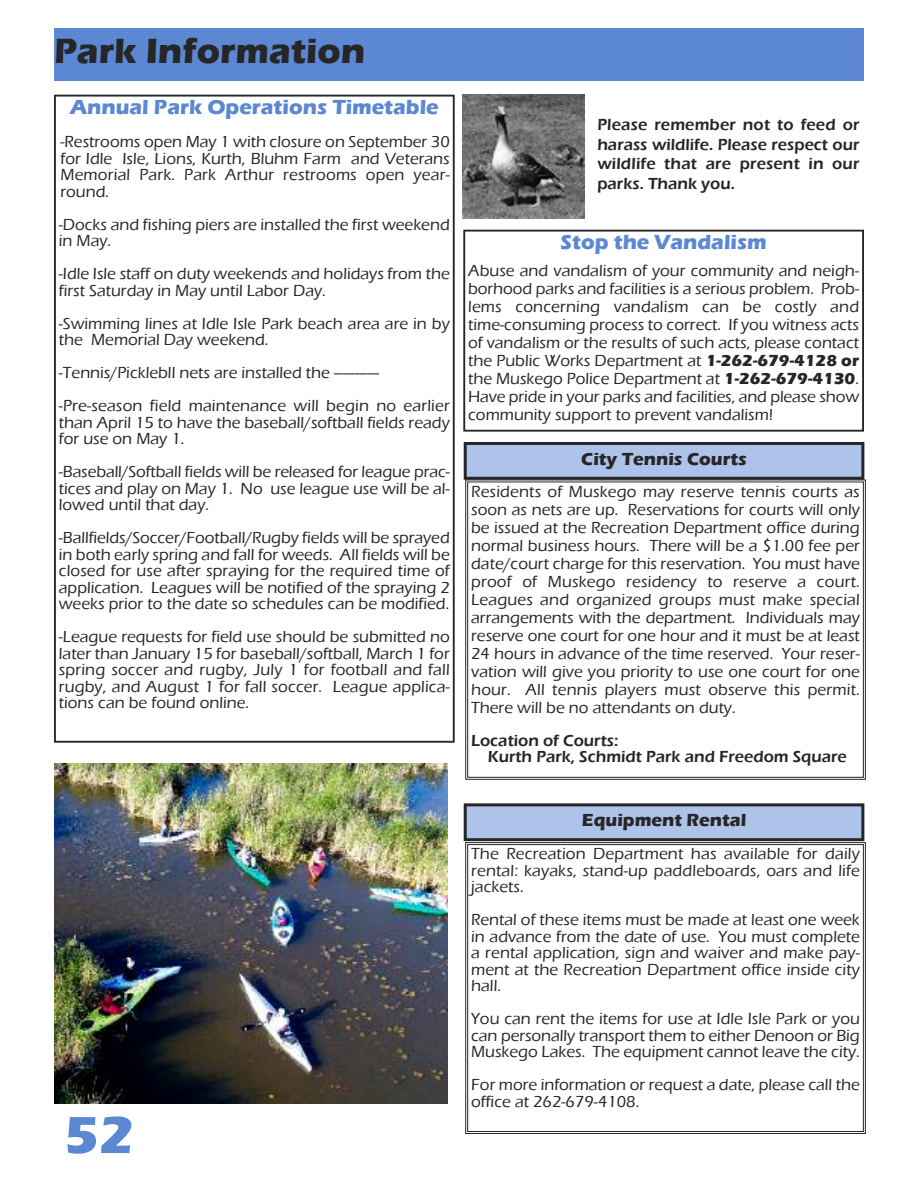
<style>
.page{position:relative;width:918px;height:1188px;background:#fff}
.page>*{position:absolute;margin:0;border:0;box-sizing:border-box;transform-origin:0 0}
.t1{font:700 54px "Eras ITC";color:#5b87d3}
.t2{font:700 36px "Eras ITC";color:#272627}
.t3{font:700 21px "Eras ITC";color:#5b87d3}
.t4{font:700 18px "Eras ITC";color:#272627}
.t5{font:500 16.5px/16.5px "Eras ITC";color:#272627;text-align:justify}
.t6{font:600 16.5px/19.8px "Eras ITC";color:#272627;text-align:justify}
.s1{font-weight:700}
</style>
<div class="page">
<div style="left:54px;top:29px;width:810px;height:52px;background:#5b87d3"></div>
<div style="left:54px;top:95px;width:401px;height:648px;border:2px solid #272627"></div>
<div style="left:463px;top:230px;width:401px;height:202px;border:2px solid #272627"></div>
<img style="left:462px;top:94px;width:123px;height:125px">
<div style="left:467px;top:481px;width:397px;height:297px;border:1px solid #272627"></div>
<div style="left:465px;top:443px;width:398px;height:35px;background:#adc3e9"></div>
<div style="left:464px;top:442px;width:400px;height:38px;border:3px solid #272627"></div>
<div style="left:465px;top:842px;width:401px;height:292px;border:1px solid #272627"></div>
<div style="left:467px;top:844px;width:397px;height:288px;border:1px solid #272627"></div>
<div style="left:465px;top:805px;width:398px;height:35px;background:#adc3e9"></div>
<div style="left:464px;top:803px;width:400px;height:38px;border:3px solid #272627"></div>
<img style="left:54px;top:764px;width:393px;height:339px">
<h2 class="t2" style="left:54px;top:31px;width:313px">Park information</h2>
<p class="t3" style="left:70px;top:95px;width:370px">annual Park operations timetable</p>
<p class="t5" style="left:60px;top:134px;width:391px">-Restrooms open May 1 with closure on September 30 for Idle Isle, Lions, Kurth, Bluhm Farm and Veterans Memorial Park. Park Arthur restrooms open year&shy;round.</p>
<p class="t5" style="left:59px;top:216px;width:392px">-Docks and fishing piers are installed the first weekend in May.</p>
<p class="t5" style="left:59px;top:266px;width:392px">-Idle Isle staff on duty weekends and holidays from the first Saturday in May until Labor Day.</p>
<p class="t5" style="left:59px;top:315px;width:392px">-Swimming lines at Idle Isle Park beach area are in by the Memorial Day weekend.</p>
<p class="t5" style="left:59px;top:356px;width:392px;line-height:33px">-Tennis/Picklebll nets are installed the ----------- -Pre-season field maintenance will begin no earlier</p>
<p class="t5" style="left:59px;top:414px;width:392px">than April 15 to have the baseball/softball fields ready for use on May 1.</p>
<p class="t5" style="left:59px;top:464px;width:392px">-Baseball/Softball fields will be released for league prac&shy;tices and play on May 1. No use league use will be al&shy;lowed until that day.</p>
<p class="t5" style="left:59px;top:530px;width:392px">-Ballfields/Soccer/Football/Rugby fields will be sprayed in both early spring and fall for weeds. All fields will be closed for use after spraying for the required time of application. Leagues will be notified of the spraying 2 weeks prior to the date so schedules can be modified.</p>
<p class="t5" style="left:59px;top:629px;width:392px">-League requests for field use should be submitted no later than January 15 for baseball/softball, March 1 for spring soccer and rugby, July 1 for football and fall rugby, and August 1 for fall soccer. League applica&shy;tions can be found online.</p>
<p class="t6" style="left:597px;top:114px;width:264px">Please remember not to feed or harass wildlife. Please respect our wildlife that are present in our parks. Thank you.</p>
<p class="t3" style="left:561px;top:230px;width:208px">Stop the vandalism</p>
<p class="t5" style="left:468px;top:262px;width:392px;line-height:18px">Abuse and vandalism of your community and neigh&shy;borhood parks and facilities is a serious problem. Prob&shy;lems concerning vandalism can be costly and time-consuming process to correct. If you witness acts of vandalism or the results of such acts, please contact the Public Works Department at <span class="s1">1-262-679-4128 or </span>the Muskego Police Department at <span class="s1">1-262-679-4130</span>.<br>Have pride in your parks and facilities, and please show community support to prevent vandalism!</p>
<p class="t4" style="left:581px;top:449px;width:167px">city tennis courts</p>
<p class="t5" style="left:471px;top:482px;width:390px;line-height:18px">Residents of Muskego may reserve tennis courts as soon as nets are up. Reservations for courts will only be issued at the Recreation Department office during normal business hours. There will be a $1.00 fee per date/court charge for this reservation. You must have proof of Muskego residency to reserve a court.<br>Leagues and organized groups must make special arrangements with the department. Individuals may reserve one court for one hour and it must be at least 24 hours in advance of the time reserved. Your reser&shy;vation will give you priority to use one court for one hour. All tennis players must observe this permit.<br>There will be no attendants on duty.</p>
<p class="t6" style="left:488px;top:732px;width:361px;line-height:16.5px;text-indent:-16px">Location of Courts:<br>Kurth Park, Schmidt Park and Freedom Square</p>
<h1 class="t1" style="left:64px;top:1104px;width:72px">52</h1>
<p class="t4" style="left:582px;top:810px;width:166px">equipment rental</p>
<p class="t5" style="left:471px;top:846px;width:390px">The Recreation Department has available for daily rental: kayaks, stand-up paddleboards, oars and life jackets.</p>
<p class="t5" style="left:471px;top:912px;width:390px">Rental of these items must be made at least one week in advance from the date of use. You must complete a rental application, sign and waiver and make pay&shy;ment at the Recreation Department office inside city hall.</p>
<p class="t5" style="left:471px;top:1011px;width:390px">You can rent the items for use at Idle Isle Park or you can personally transport them to either Denoon or Big Muskego Lakes. The equipment cannot leave the city.</p>
<p class="t5" style="left:471px;top:1077px;width:390px">For more information or request a date, please call the office at 262-679-4108.</p>
</div>
